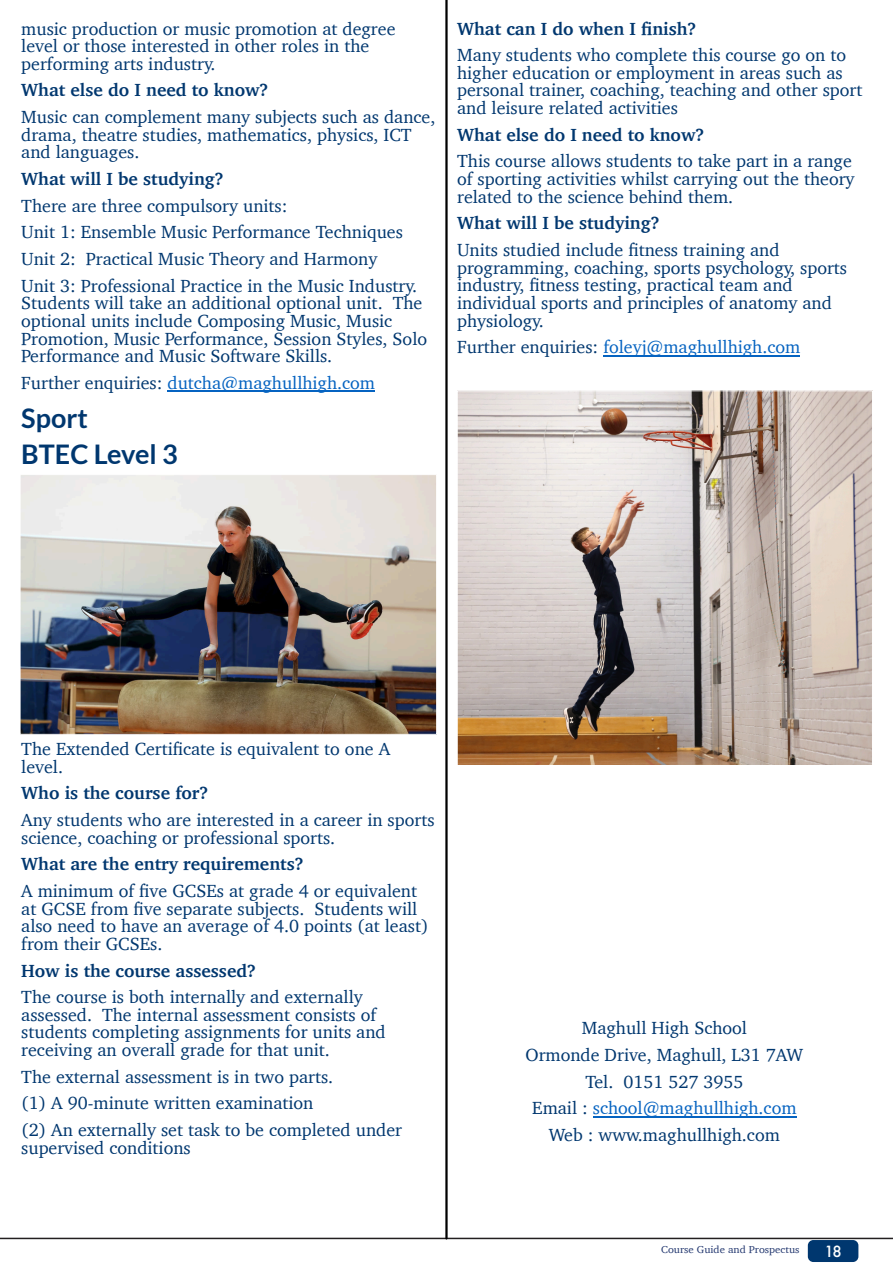
<style>
.page{position:relative;width:893px;height:1263px;background:#fff}
.page>*{position:absolute;margin:0;border:0;box-sizing:border-box;transform-origin:0 0}
.t1{font:700 27px/36px "Lato";color:#00376f}
.t2{font:18px/17.7px "Charter";color:#00376f}
.t3{font:700 18px "Charter";color:#00376f}
.t4{font:18px "Charter";color:#0563c1}
.t5{font:500 15px "Futura";color:#fff}
.t6{font:10.35px "Charter";color:#22376f;scale:1.05 1}
.s1{color:#00376f}
.s2{color:#0563c1}
</style>
<div class="page">
<hr style="left:168px;top:391px;width:207px;height:1px;background:#0563c1">
<hr style="left:603px;top:355px;width:197px;height:1px;background:#0563c1">
<hr style="left:593px;top:1116px;width:203px;height:1px;background:#0563c1">
<img style="left:22px;top:476px;width:413px;height:256px">
<div style="left:20px;top:474px;width:417px;height:260px;border:1px solid #fff"></div>
<hr style="left:0;top:1238px;width:893px;height:1px;background:#231f20">
<div style="left:808px;top:1240px;width:50px;height:22px;background:#00376f;border-radius:5px"></div>
<hr style="left:445px;top:0;width:3px;height:1238px;background:#000">
<img style="left:459px;top:393px;width:412px;height:371px">
<div style="left:457px;top:391px;width:416px;height:380px;border:1px solid #fff"></div>
<p class="t2" style="left:21px;top:19px;width:376px">music production or music promotion at degree level or those interested in other roles in the performing arts industry.</p>
<p class="t3" style="left:21px;top:79px;width:249px">What else do I need to know?</p>
<p class="t2" style="left:21px;top:108px;width:416px">Music can complement many subjects such as dance, drama, theatre studies, mathematics, physics, ICT and languages.</p>
<p class="t3" style="left:21px;top:167px;width:204px">What will I be studying?</p>
<p class="t2" style="left:21px;top:192px;width:397px;line-height:26.7px">There are three compulsory units:<br>Unit 1: Ensemble Music Performance Techniques Unit 2: Practical Music Theory and Harmony<br>Unit 3: Professional Practice in the Music Industry.</p>
<p class="t2" style="left:21px;top:294px;width:407px">Students will take an additional optional unit. The optional units include Composing Music, Music Promotion, Music Performance, Session Styles, Solo Performance and Music Software Skills.</p>
<p class="t4" style="left:21px;top:371px;width:355px"><span class="s1">Further enquiries:</span> dutcha@maghullhigh.com</p>
<h1 class="t1" style="left:21px;top:402px;width:158px">Sport<br>BTEC Level 3</h1>
<p class="t3" style="left:457px;top:17px;width:241px">What can I do when I finish?</p>
<p class="t2" style="left:457px;top:46px;width:407px">Many students who complete this course go on to higher education or employment in areas such as personal trainer, coaching, teaching and other sport and leisure related activities</p>
<p class="t3" style="left:457px;top:123px;width:249px">What else do I need to know?</p>
<p class="t2" style="left:457px;top:152px;width:399px">This course allows students to take part in a range of sporting activities whilst carrying out the theory related to the science behind them.</p>
<p class="t3" style="left:457px;top:212px;width:204px">What will I be studying?</p>
<p class="t2" style="left:457px;top:240px;width:392px">Units studied include fitness training and programming, coaching, sports psychology, sports industry, fitness testing, practical team and individual sports and principles of anatomy and physiology.</p>
<p class="t4" style="left:457px;top:336px;width:345px"><span class="s1">Further enquiries:</span> foleyj@maghullhigh.com</p>
<p class="t2" style="left:21px;top:739px;width:370px">The Extended Certificate is equivalent to one A level.</p>
<p class="t3" style="left:21px;top:782px;width:188px">Who is the course for?</p>
<p class="t2" style="left:21px;top:810px;width:415px">Any students who are interested in a career in sports science, coaching or professional sports.</p>
<p class="t3" style="left:21px;top:853px;width:284px">What are the entry requirements?</p>
<p class="t2" style="left:21px;top:881px;width:409px">A minimum of five GCSEs at grade 4 or equivalent at GCSE from five separate subjects. Students will also need to have an average of 4.0 points (at least) from their GCSEs.</p>
<p class="t3" style="left:21px;top:959px;width:236px">How is the course assessed?</p>
<p class="t2" style="left:21px;top:988px;width:366px">The course is both internally and externally assessed. The internal assessment consists of students completing assignments for units and receiving an overall grade for that unit.</p>
<p class="t2" style="left:21px;top:1063px;width:382px;line-height:26.7px">The external assessment is in two parts.<br>(1) A 90-minute written examination<br>(2) An externally set task to be completed under</p>
<p class="t2" style="left:21px;top:1138px;width:171px">supervised conditions</p>
<p class="t2" style="left:525px;top:1014px;width:279px;line-height:26.7px;text-align:center">Maghull High School<br>Ormonde Drive, Maghull, L31 7AW<br>Tel. 0151 527 3955<br>Email : <span class="s2">school@maghullhigh.com<br></span>Web : www.maghullhigh.com</p>
<p class="t6" style="left:661px;top:1243px;width:133px">Course Guide and Prospectus</p>
<p class="t5" style="left:824px;top:1245px;width:19px">18</p>
</div>
